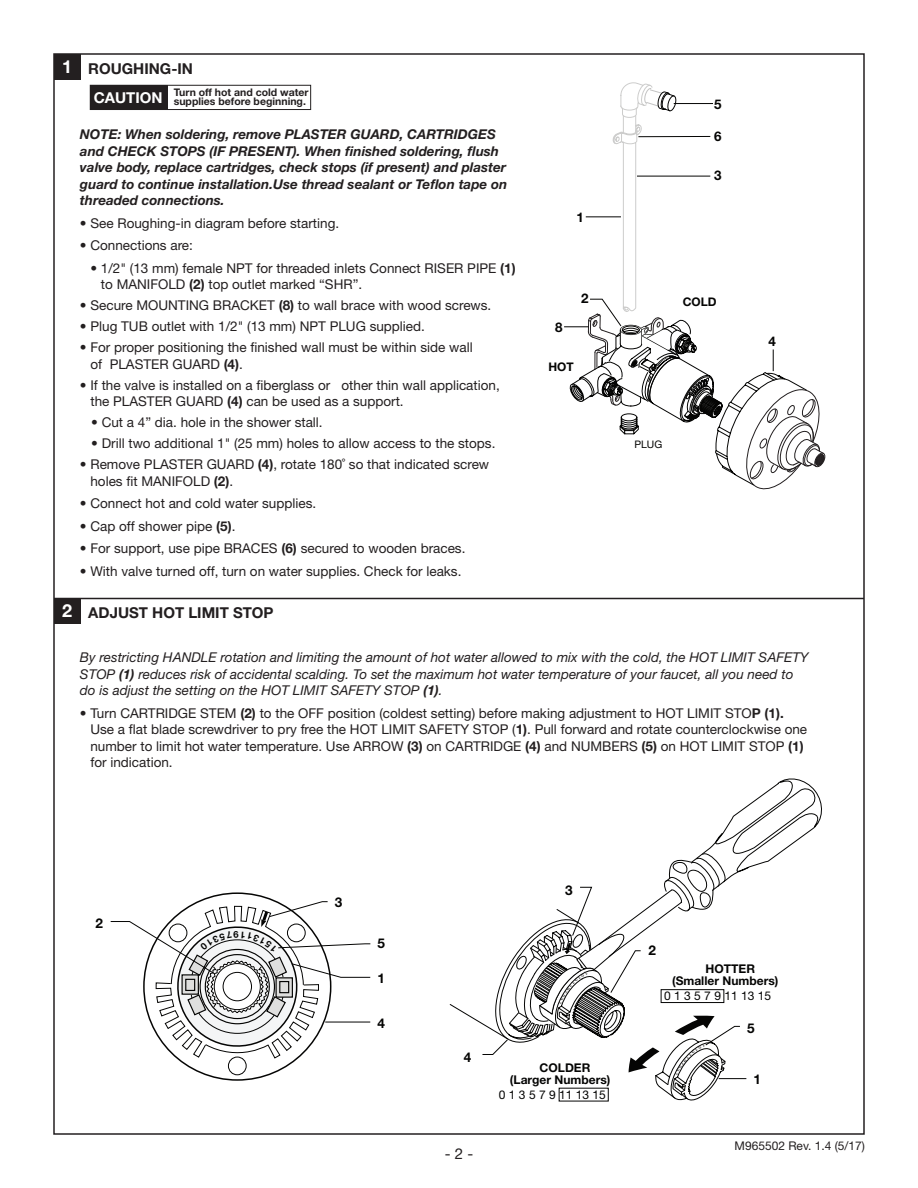
<style>
.page{position:relative;width:918px;height:1188px;background:#fff}
.page>*{position:absolute;margin:0;border:0;box-sizing:border-box;transform-origin:0 0}
.t1{font:700 18px "Helvetica Neue LT Std";color:#fff}
._10pt_Heads_-_Bold{font:700 15px "Helvetica Neue LT Std";color:#231f20}
.t2{font:700 15px "Helvetica Neue LT Std";color:#fff}
.t3{font:15px "Helvetica Neue LT Std";color:#231f20}
._9pt_text{font:13.5px/16.5px "Helvetica Neue LT Std";color:#231f20}
._9pt_text-2{font:italic 13.5px/16.5px "Helvetica Neue LT Std";color:#231f20}
._9pt_text-3{font:italic 700 13.5px/16.5px "Helvetica Neue LT Std";color:#231f20}
.t4{font:700 13.5px "Helvetica Neue LT Std";color:#050504}
.t5{font:700 13.35px "Helvetica Neue LT Std";color:#050504}
.t6{font:700 12px/12px "Helvetica Neue LT Std";color:#050504}
.t7{font:12px "Helvetica Neue LT Std";color:#050504}
.t8{font:12px "Helvetica Neue LT Std";color:#231f20}
.t9{font:700 11.85px "Helvetica Neue LT Std";color:#050504}
.t10{font:700 10.5px/9px "Helvetica Neue LT Std";color:#231f20}
.t11{font:10.35px "Helvetica Neue LT Std";color:#050504}
.s1{font-weight:700}
</style>
<div class="page">
<div style="left:54px;top:54px;width:26px;height:26px;background:#231f20"></div>
<div style="left:54px;top:598px;width:26px;height:26px;background:#231f20"></div>
<hr style="left:54px;top:598px;width:810px;height:1px;background:#231f20">
<div style="left:90px;top:85px;width:221px;height:25px;border:1px solid #231f20"></div>
<div style="left:91px;top:85px;width:77px;height:25px;background:#231f20"></div>
<svg style="left:564px;top:82px;width:262px;height:408px"></svg>
<svg style="left:110px;top:892px;width:261px;height:141px"></svg>
<hr style="left:325px;top:1022px;width:45px;height:1px;background:#050504">
<svg style="left:155px;top:906px;width:164px;height:170px"></svg>
<svg style="left:449px;top:778px;width:373px;height:324px"></svg>
<p class="t1" style="left:62px;top:55px;width:12px">1</p>
<p class="_10pt_Heads_-_Bold" style="left:88px;top:59px;width:106px">ROUGHING-IN</p>
<p class="t2" style="left:94px;top:89px;width:70px">CAUTION</p>
<p class="t10" style="left:174px;top:88px;width:136px">Turn off hot and cold water supplies before beginning.</p>
<p class="_9pt_text-3" style="left:80px;top:126px;width:429px">NOTE: When soldering, remove PLASTER GUARD, CARTRIDGES and CHECK STOPS (IF PRESENT). When finished soldering, flush valve body, replace cartridges, check stops (if present) and plaster guard to continue installation.Use thread sealant or Teflon tape on threaded connections.</p>
<p class="_9pt_text" style="left:80px;top:215px;width:261px">• See Roughing-in diagram before starting.</p>
<p class="_9pt_text" style="left:80px;top:237px;width:115px">• Connections are:</p>
<p class="_9pt_text" style="left:101px;top:260px;width:416px;text-indent:-11px">• 1/2" (13 mm) female NPT for threaded inlets Connect RISER PIPE <span class="s1">(1) </span>to MANIFOLD <span class="s1">(2)</span> top outlet marked “SHR”.</p>
<p class="_9pt_text" style="left:80px;top:297px;width:413px">• Secure MOUNTING BRACKET <span class="s1">(8)</span> to wall brace with wood screws.</p>
<p class="_9pt_text" style="left:80px;top:318px;width:347px">• Plug TUB outlet with 1/2" (13 mm) NPT PLUG supplied.</p>
<p class="_9pt_text" style="left:90px;top:339px;width:384px;text-indent:-11px">• For proper positioning the finished wall must be within side wall of PLASTER GUARD <span class="s1">(4)</span>.</p>
<p class="_9pt_text" style="left:90px;top:377px;width:411px;text-indent:-11px">• If the valve is installed on a fiberglass or other thin wall application, the PLASTER GUARD <span class="s1">(4)</span> can be used as a support.</p>
<p class="_9pt_text" style="left:91px;top:414px;width:233px">• Cut a 4” dia. hole in the shower stall.</p>
<p class="_9pt_text" style="left:91px;top:435px;width:406px">• Drill two additional 1" (25 mm) holes to allow access to the stops.</p>
<p class="_9pt_text" style="left:90px;top:456px;width:400px;text-indent:-11px">• Remove PLASTER GUARD <span class="s1">(4)</span>, rotate 180˚ so that indicated screw holes fit MANIFOLD <span class="s1">(2)</span>.</p>
<p class="_9pt_text" style="left:80px;top:495px;width:238px">• Connect hot and cold water supplies.</p>
<p class="_9pt_text" style="left:80px;top:518px;width:157px">• Cap off shower pipe <span class="s1">(5)</span>.</p>
<p class="_9pt_text" style="left:80px;top:540px;width:387px">• For support, use pipe BRACES <span class="s1">(6)</span> secured to wooden braces.</p>
<p class="_9pt_text" style="left:80px;top:563px;width:383px">• With valve turned off, turn on water supplies. Check for leaks.</p>
<p class="t5" style="left:577px;top:209px;width:9px">1</p>
<p class="t5" style="left:555px;top:319px;width:9px">8</p>
<p class="t5" style="left:581px;top:290px;width:9px">2</p>
<p class="t9" style="left:549px;top:359px;width:27px">HOT</p>
<p class="t5" style="left:714px;top:96px;width:9px">5</p>
<p class="t5" style="left:714px;top:128px;width:9px">6</p>
<p class="t5" style="left:714px;top:167px;width:9px">3</p>
<p class="t9" style="left:683px;top:295px;width:35px">COLD</p>
<p class="t11" style="left:634px;top:438px;width:29px">PLUG</p>
<p class="t5" style="left:769px;top:333px;width:9px">4</p>
<p class="t1" style="left:62px;top:600px;width:12px">2</p>
<p class="_10pt_Heads_-_Bold" style="left:88px;top:604px;width:187px">ADJUST HOT LIMIT STOP</p>
<p class="_9pt_text-2" style="left:80px;top:649px;width:730px">By restricting HANDLE rotation and limiting the amount of hot water allowed to mix with the cold, the HOT LIMIT SAFETY<br>STOP <span class="s1">(1)</span> reduces risk of accidental scalding. To set the maximum hot water temperature of your faucet, all you need to do is adjust the setting on the HOT LIMIT SAFETY STOP <span class="s1">(1)</span>.</p>
<p class="_9pt_text" style="left:90px;top:704px;width:718px;text-indent:-11px">• Turn CARTRIDGE STEM <span class="s1">(2)</span> to the OFF position (coldest setting) before making adjustment to HOT LIMIT STO<span class="s1">P (1).<br></span>Use a flat blade screwdriver to pry free the HOT LIMIT SAFETY STOP (<span class="s1">1)</span>. Pull forward and rotate counterclockwise one number to limit hot water temperature. Use ARROW <span class="s1">(3)</span> on CARTRIDGE <span class="s1">(4)</span> and NUMBERS <span class="s1">(5)</span> on HOT LIMIT STOP <span class="s1">(1) </span>for indication.</p>
<p class="t4" style="left:95px;top:915px;width:9px">2</p>
<p class="t4" style="left:335px;top:894px;width:9px">3</p>
<p class="t4" style="left:377px;top:935px;width:9px">5</p>
<p class="t4" style="left:377px;top:970px;width:9px">1</p>
<p class="t4" style="left:377px;top:1014px;width:9px">4</p>
<p class="t4" style="left:565px;top:882px;width:9px">3</p>
<p class="t4" style="left:464px;top:1048px;width:9px">4</p>
<p class="t3" style="left:445px;top:1145px;width:30px">- 2 -</p>
<p class="t6" style="left:510px;top:1061px;width:102px;text-indent:30px">COLDER (Larger Numbers)</p>
<p class="t7" style="left:499px;top:1087px;width:109px">0 1 3 5 7 9 11 13 15</p>
<p class="t4" style="left:648px;top:942px;width:9px">2</p>
<p class="t6" style="left:672px;top:963px;width:108px;text-indent:33px">HOTTER (Smaller Numbers)</p>
<p class="t7" style="left:664px;top:989px;width:109px">0 1 3 5 7 9 11 13 15</p>
<p class="t4" style="left:747px;top:1020px;width:9px">5</p>
<p class="t4" style="left:754px;top:1071px;width:9px">1</p>
<p class="t8" style="left:735px;top:1139px;width:132px">M965502 Rev. 1.4 (5/17)</p>
</div>
